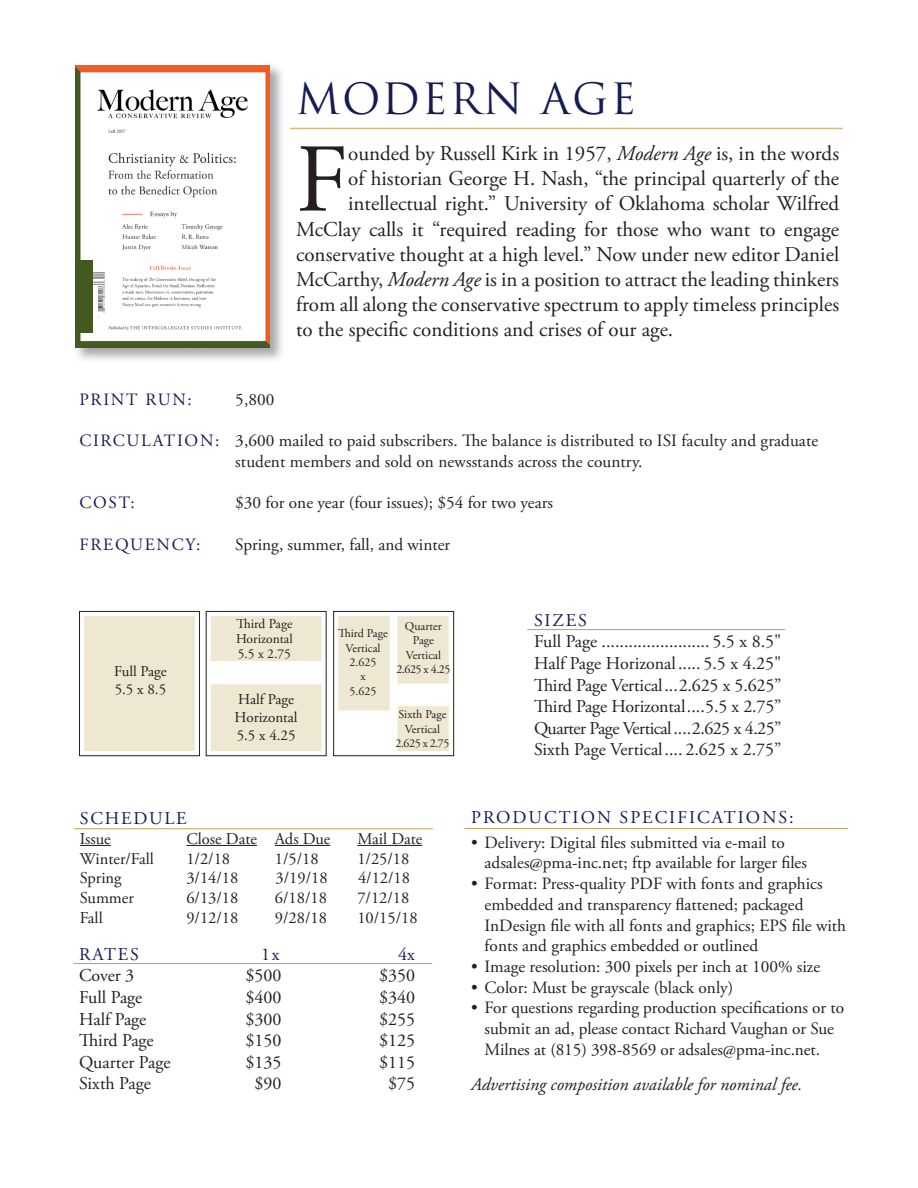
<style>
.page{position:relative;width:918px;height:1188px;background:#fff}
.page>*{position:absolute;margin:0;border:0;box-sizing:border-box;transform-origin:0 0}
.t1{font:97.05px "Adobe Garamond Pro";color:#231f20}
.t2{font:42px "Trajan Pro";letter-spacing:.05em;color:#161b55}
.t3{font:21px "Adobe Garamond Pro";color:#231f20}
.t4{font:18px/21.6px "Adobe Garamond Pro";color:#231f20;text-align:justify}
.t5{font:18px "Adobe Garamond Pro";letter-spacing:.1em;color:#161b55}
.t6{font:italic 18px "Adobe Garamond Pro";color:#231f20}
.t7{font:17.25px/20.7px "Adobe Garamond Pro";color:#231f20}
.t8{font:17.25px "Adobe Garamond Pro";letter-spacing:.1em;color:#161b55}
.t9{font:16.5px "Adobe Garamond Pro";color:#231f20}
.t10{font:15px/18px "Adobe Garamond Pro";color:#231f20}
.t11{font:13.5px/15px "Adobe Garamond Pro";color:#231f20;text-align:justify}
.t12{font:12px/14.4px "Adobe Garamond Pro";color:#231f20;text-align:center}
.s1{font-style:italic}
.s2{color:#161b55}
</style>
<div class="page">
<hr style="left:290px;top:128px;width:553px;height:1px;background:#cfbb80">
<div style="left:79px;top:611px;width:121px;height:145px;border:1px solid #231f20"></div>
<div style="left:206px;top:611px;width:120px;height:145px;border:1px solid #231f20"></div>
<div style="left:333px;top:611px;width:121px;height:145px;border:1px solid #231f20"></div>
<div style="left:211px;top:684px;width:111px;height:67px;background:#eee8d2;border:2px solid #eee8d2"></div>
<div style="left:84px;top:616px;width:111px;height:135px;background:#eee8d2"></div>
<hr style="left:527px;top:629px;width:258px;height:1px;background:#b9a158">
<hr style="left:74px;top:828px;width:359px;height:1px;background:#b9a158">
<hr style="left:465px;top:828px;width:383px;height:1px;background:#b9a158">
<hr style="left:73px;top:963px;width:359px;height:1px;background:#b9a158">
<hr style="left:80px;top:845px;width:31px;height:1px;background:#231f20">
<hr style="left:186px;top:845px;width:71px;height:1px;background:#231f20">
<hr style="left:275px;top:845px;width:55px;height:1px;background:#231f20">
<hr style="left:357px;top:845px;width:65px;height:1px;background:#231f20">
<img style="left:77px;top:66px;width:205px;height:294px">
<img style="left:75px;top:65px;width:195px;height:283px">
<div style="left:211px;top:616px;width:111px;height:45px;background:#eee8d2"></div>
<div style="left:338px;top:616px;width:52px;height:95px;background:#eee8d2;border:2px solid #eee8d2"></div>
<div style="left:398px;top:616px;width:51px;height:68px;background:#eee8d2"></div>
<div style="left:398px;top:706px;width:51px;height:45px;background:#eee8d2"></div>
<div style="left:92px;top:285px;width:6px;height:43px;background:#fff"></div>
<div style="left:75px;top:261px;width:18px;height:72px;background:#44591f"></div>
<h2 class="t2" style="left:296px;top:72px;width:342px">MODERN AGE</h2>
<h1 class="t1" style="left:296px;top:122px;width:54px">F</h1>
<p class="t3" style="left:348px;top:141px;width:492px">ounded by Russell Kirk in 1957, <span class="s1">Modern Age</span> is, in the words</p>
<p class="t3" style="left:348px;top:166px;width:492px">of historian George H. Nash, “the principal quarterly of the</p>
<p class="t3" style="left:348px;top:191px;width:492px">intellectual right.” University of Oklahoma scholar Wilfred</p>
<p class="t3" style="left:296px;top:216px;width:545px">McClay calls it “required reading for those who want to engage</p>
<p class="t3" style="left:296px;top:242px;width:545px">conservative thought at a high level.” Now under new editor Daniel</p>
<p class="t3" style="left:296px;top:267px;width:545px">McCarthy, <span class="s1">Modern Age</span> is in a position to attract the leading thinkers</p>
<p class="t3" style="left:296px;top:292px;width:545px">from all along the conservative spectrum to apply timeless principles</p>
<p class="t3" style="left:296px;top:317px;width:379px">to the specific conditions and crises of our age.</p>
<p class="t8" style="left:79px;top:389px;width:114px">PRINT RUN:</p>
<p class="t7" style="left:235px;top:389px;width:41px">5,800</p>
<p class="t7" style="left:235px;top:431px;width:584px;text-indent:-156px"><span class="s2">CIRCULATION:</span> 3,600 mailed to paid subscribers. The balance is distributed to ISI faculty and graduate student members and sold on newsstands across the country.</p>
<p class="t8" style="left:79px;top:492px;width:57px">COST:</p>
<p class="t7" style="left:235px;top:493px;width:319px">$30 for one year (four issues); $54 for two years</p>
<p class="t8" style="left:79px;top:534px;width:123px">FREQUENCY:</p>
<p class="t7" style="left:235px;top:534px;width:216px">Spring, summer, fall, and winter</p>
<p class="t10" style="left:114px;top:663px;width:54px">Full Page<br>5.5 x 8.5</p>
<p class="t11" style="left:236px;top:616px;width:58px">Third Page Horizontal 5.5 x 2.75</p>
<p class="t12" style="left:338px;top:627px;width:51px">Third Page<br>Vertical<br>2.625<br>x<br>5.625</p>
<p class="t12" style="left:396px;top:619px;width:55px">Quarter<br>Page<br>Vertical<br>2.625 x 4.25</p>
<p class="t12" style="left:396px;top:708px;width:55px">Sixth Page<br>Vertical<br>2.625 x 2.75</p>
<p class="t10" style="left:235px;top:691px;width:65px">Half Page<br>Horizontal<br>5.5 x 4.25</p>
<p class="t5" style="left:80px;top:807px;width:108px">SCHEDULE</p>
<p class="t9" style="left:80px;top:829px;width:32px">Issue</p>
<p class="t9" style="left:186px;top:829px;width:146px">Close Date Ads Due</p>
<p class="t9" style="left:357px;top:829px;width:66px">Mail Date</p>
<p class="t9" style="left:80px;top:848px;width:75px">Winter/Fall</p>
<p class="t9" style="left:186px;top:848px;width:45px">1/2/18</p>
<p class="t9" style="left:275px;top:848px;width:45px">1/5/18</p>
<p class="t9" style="left:357px;top:848px;width:54px">1/25/18</p>
<p class="t9" style="left:80px;top:868px;width:43px">Spring</p>
<p class="t9" style="left:186px;top:868px;width:54px">3/14/18</p>
<p class="t9" style="left:276px;top:868px;width:54px">3/19/18</p>
<p class="t9" style="left:358px;top:868px;width:54px">4/12/18</p>
<p class="t9" style="left:80px;top:888px;width:56px">Summer</p>
<p class="t9" style="left:186px;top:888px;width:54px">6/13/18</p>
<p class="t9" style="left:275px;top:888px;width:54px">6/18/18</p>
<p class="t9" style="left:357px;top:888px;width:54px">7/12/18</p>
<p class="t9" style="left:80px;top:908px;width:24px">Fall</p>
<p class="t9" style="left:186px;top:908px;width:54px">9/12/18</p>
<p class="t9" style="left:275px;top:908px;width:54px">9/28/18</p>
<p class="t9" style="left:357px;top:908px;width:62px">10/15/18</p>
<p class="t5" style="left:79px;top:943px;width:61px">RATES</p>
<p class="t5" style="left:261px;top:943px;width:20px">1x</p>
<p class="t5" style="left:398px;top:943px;width:18px">4x</p>
<p class="t4" style="left:79px;top:965px;width:57px">Cover 3</p>
<p class="t4" style="left:246px;top:965px;width:37px">$500</p>
<p class="t4" style="left:379px;top:965px;width:37px">$350</p>
<p class="t4" style="left:79px;top:987px;width:65px">Full Page</p>
<p class="t4" style="left:246px;top:987px;width:37px">$400</p>
<p class="t4" style="left:379px;top:987px;width:37px">$340</p>
<p class="t4" style="left:79px;top:1009px;width:69px">Half Page</p>
<p class="t4" style="left:246px;top:1009px;width:37px">$300</p>
<p class="t4" style="left:379px;top:1009px;width:37px">$255</p>
<p class="t4" style="left:79px;top:1030px;width:76px">Third Page</p>
<p class="t4" style="left:246px;top:1030px;width:37px">$150</p>
<p class="t4" style="left:379px;top:1030px;width:37px">$125</p>
<p class="t4" style="left:79px;top:1052px;width:93px">Quarter Page</p>
<p class="t4" style="left:246px;top:1052px;width:37px">$135</p>
<p class="t4" style="left:379px;top:1052px;width:37px">$115</p>
<p class="t4" style="left:79px;top:1073px;width:73px">Sixth Page</p>
<p class="t4" style="left:255px;top:1073px;width:28px">$90</p>
<p class="t4" style="left:388px;top:1073px;width:28px">$75</p>
<p class="t5" style="left:534px;top:609px;width:54px">SIZES</p>
<p class="t4" style="left:534px;top:632px;width:249px">Full Page ........................ 5.5 x 8.5" Half Page Horizonal ..... 5.5 x 4.25" Third Page Vertical ...2.625 x 5.625” Third Page Horizontal ....5.5 x 2.75” Quarter Page Vertical ....2.625 x 4.25” Sixth Page Vertical .... 2.625 x 2.75”</p>
<p class="t5" style="left:471px;top:806px;width:324px">PRODUCTION SPECIFICATIONS:</p>
<p class="t7" style="left:485px;top:833px;width:324px;text-indent:-14px">• Delivery: Digital files submitted via e-mail to adsales@pma-inc.net; ftp available for larger files</p>
<p class="t7" style="left:485px;top:874px;width:363px;text-indent:-14px">• Format: Press-quality PDF with fonts and graphics embedded and transparency flattened; packaged InDesign file with all fonts and graphics; EPS file with fonts and graphics embedded or outlined</p>
<p class="t7" style="left:471px;top:957px;width:351px">• Image resolution: 300 pixels per inch at 100% size</p>
<p class="t7" style="left:471px;top:977px;width:264px">• Color: Must be grayscale (black only)</p>
<p class="t7" style="left:485px;top:998px;width:361px;text-indent:-14px">• For questions regarding production specifications or to submit an ad, please contact Richard Vaughan or Sue<br>Milnes at (815) 398-8569 or adsales@pma-inc.net.</p>
<p class="t6" style="left:471px;top:1074px;width:333px">Advertising composition available for nominal fee.</p>
</div>
